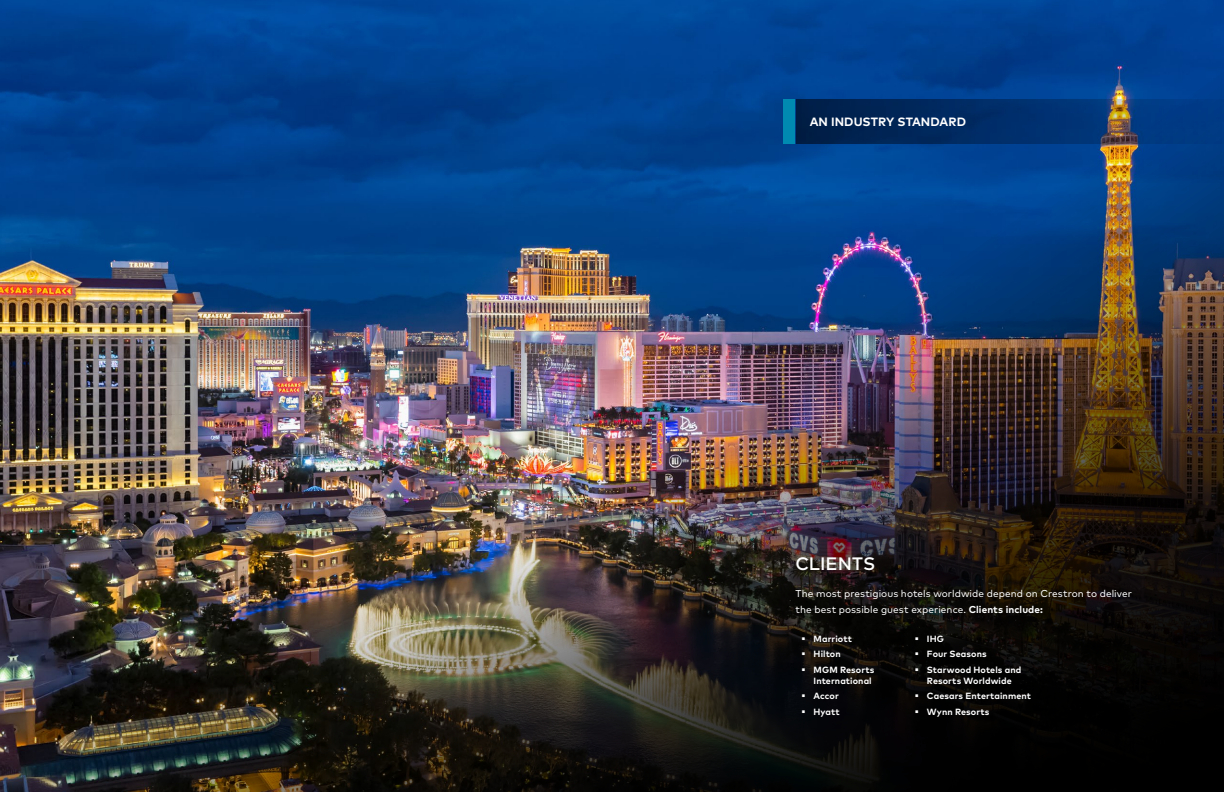
<style>
.page{position:relative;width:1224px;height:792px;background:#fff}
.page>*{position:absolute;margin:0;border:0;box-sizing:border-box;transform-origin:0 0}
.t1{font:500 18px "Mark Pro";color:#fff}
.t2{font:700 12px "Mark Pro";letter-spacing:.005em;color:#fff}
.t3{font:10px/16px "Mark Pro";letter-spacing:.005em;color:#fff}
.t4{font:700 9px/11px "Mark Pro";letter-spacing:.01em;color:#fff}
.s1{font-weight:700}
</style>
<div class="page">
<img style="left:0;top:0;width:1224px;height:264px">
<svg style="left:188px;top:49px;width:1036px;height:215px;fill:#00428d"></svg>
<img style="left:0;top:264px;width:1224px;height:528px">
<svg style="left:796px;top:99px;width:428px;height:45px"></svg>
<div style="left:783px;top:99px;width:12px;height:45px;background:#008ab1"></div>
<h2 class="t2" style="left:810px;top:113px;width:158px">AN INDUSTRY STANDARD</h2>
<h1 class="t1" style="left:795px;top:550px;width:81px">CLIENTS</h1>
<p class="t3" style="left:796px;top:585px;width:338px">The most prestigious hotels worldwide depend on Crestron to deliver the best possible guest experience. <span class="s1">Clients include:</span></p>
<p class="t4" style="left:802px;top:632px;width:52px">▪ Marriott</p>
<p class="t4" style="left:802px;top:648px;width:41px">▪ Hilton</p>
<p class="t4" style="left:814px;top:663px;width:62px;text-indent:-12px">▪ MGM Resorts<br>International</p>
<p class="t4" style="left:802px;top:690px;width:39px">▪ Accor</p>
<p class="t4" style="left:802px;top:705px;width:40px">▪ Hyatt</p>
<p class="t4" style="left:915px;top:632px;width:31px">▪ IHG</p>
<p class="t4" style="left:915px;top:648px;width:73px">▪ Four Seasons</p>
<p class="t4" style="left:915px;top:663px;width:108px;text-align:center">▪ Starwood Hotels and<br>Resorts Worldwide</p>
<p class="t4" style="left:915px;top:690px;width:118px">▪ Caesars Entertainment</p>
<p class="t4" style="left:915px;top:705px;width:76px">▪ Wynn Resorts</p>
</div>
